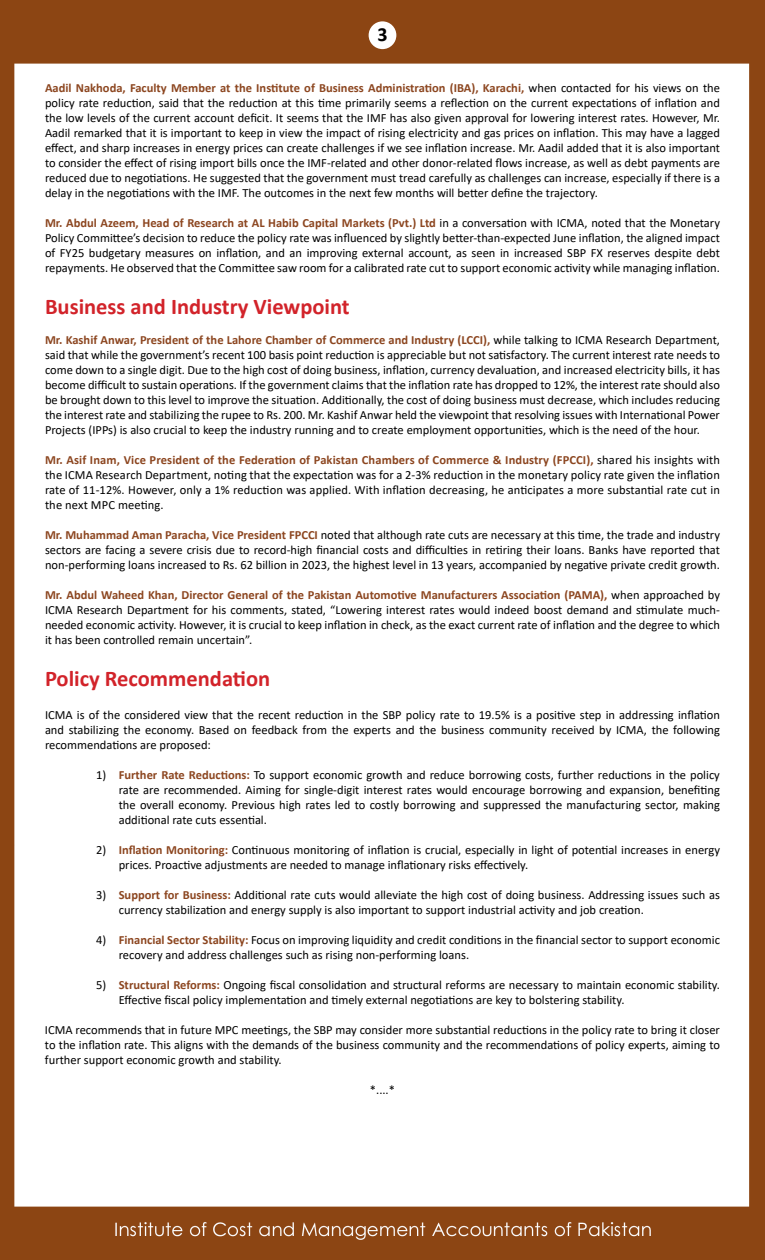
<style>
.page{position:relative;width:765px;height:1260px;background:#fff}
.page>*{position:absolute;margin:0;border:0;box-sizing:border-box;transform-origin:0 0}
.t1{font:700 22.5px "Calibri";color:#d2232a}
.t2{font:700 20px "Calibri";color:#000}
.t3{font:12.5px/15px "Calibri";color:#000;text-align:justify}
.s1{font-weight:700;color:#8c4620}
</style>
<div class="page">
<img style="left:0;top:0;width:765px;height:1260px">
<div style="left:369px;top:21px;width:27px;height:28px;background:#fff;border-radius:50%"></div>
<h2 class="t2" style="left:377px;top:20px;width:12px">3</h2>
<p class="t3" style="left:45px;top:80px;width:677px"><span class="s1">Aadil Nakhoda, Faculty Member at the Institute of Business Administration (IBA), Karachi,</span> when contacted for his views on the policy rate reduction, said that the reduction at this time primarily seems a reflection on the current expectations of inflation and the low levels of the current account deficit. It seems that the IMF has also given approval for lowering interest rates. However, Mr.<br>Aadil remarked that it is important to keep in view the impact of rising electricity and gas prices on inflation. This may have a lagged effect, and sharp increases in energy prices can create challenges if we see inflation increase. Mr. Aadil added that it is also important to consider the effect of rising import bills once the IMF-related and other donor-related flows increase, as well as debt payments are reduced due to negotiations. He suggested that the government must tread carefully as challenges can increase, especially if there is a delay in the negotiations with the IMF. The outcomes in the next few months will better define the trajectory.</p>
<p class="t3" style="left:45px;top:215px;width:677px"><span class="s1">Mr. Abdul Azeem, Head of Research at AL Habib Capital Markets (Pvt.) Ltd</span> in a conversation with ICMA, noted that the Monetary Policy Committee’s decision to reduce the policy rate was influenced by slightly better-than-expected June inflation, the aligned impact of FY25 budgetary measures on inflation, and an improving external account, as seen in increased SBP FX reserves despite debt repayments. He observed that the Committee saw room for a calibrated rate cut to support economic activity while managing inflation.</p>
<h1 class="t1" style="left:45px;top:290px;width:306px">Business and Industry Viewpoint</h1>
<p class="t3" style="left:45px;top:332px;width:677px"><span class="s1">Mr. Kashif Anwar, President of the Lahore Chamber of Commerce and Industry (LCCI),</span> while talking to ICMA Research Department, said that while the government’s recent 100 basis point reduction is appreciable but not satisfactory. The current interest rate needs to come down to a single digit. Due to the high cost of doing business, inflation, currency devaluation, and increased electricity bills, it has become difficult to sustain operations. If the government claims that the inflation rate has dropped to 12%, the interest rate should also be brought down to this level to improve the situation. Additionally, the cost of doing business must decrease, which includes reducing the interest rate and stabilizing the rupee to Rs. 200. Mr. Kashif Anwar held the viewpoint that resolving issues with International Power Projects (IPPs) is also crucial to keep the industry running and to create employment opportunities, which is the need of the hour.</p>
<p class="t3" style="left:45px;top:452px;width:676px"><span class="s1">Mr. Asif Inam, Vice President of the Federation of Pakistan Chambers of Commerce &amp; Industry (FPCCI),</span> shared his insights with the ICMA Research Department, noting that the expectation was for a 2-3% reduction in the monetary policy rate given the inflation rate of 11-12%. However, only a 1% reduction was applied. With inflation decreasing, he anticipates a more substantial rate cut in the next MPC meeting.</p>
<p class="t3" style="left:45px;top:527px;width:677px"><span class="s1">Mr. Muhammad Aman Paracha, Vice President FPCCI</span> noted that although rate cuts are necessary at this time, the trade and industry sectors are facing a severe crisis due to record-high financial costs and difficulties in retiring their loans. Banks have reported that non-performing loans increased to Rs. 62 billion in 2023, the highest level in 13 years, accompanied by negative private credit growth.</p>
<p class="t3" style="left:45px;top:587px;width:676px"><span class="s1">Mr. Abdul Waheed Khan, Director General of the Pakistan Automotive Manufacturers Association (PAMA),</span> when approached by ICMA Research Department for his comments, stated, “Lowering interest rates would indeed boost demand and stimulate much&shy;needed economic activity. However, it is crucial to keep inflation in check, as the exact current rate of inflation and the degree to which it has been controlled remain uncertain”.</p>
<h1 class="t1" style="left:45px;top:662px;width:227px">Policy Recommendation</h1>
<p class="t3" style="left:45px;top:707px;width:676px">ICMA is of the considered view that the recent reduction in the SBP policy rate to 19.5% is a positive step in addressing inflation and stabilizing the economy. Based on feedback from the experts and the business community received by ICMA, the following recommendations are proposed:</p>
<p class="t3" style="left:119px;top:767px;width:603px;text-indent:-22px">1) <span class="s1">Further Rate Reductions:</span> To support economic growth and reduce borrowing costs, further reductions in the policy rate are recommended. Aiming for single-digit interest rates would encourage borrowing and expansion, benefiting the overall economy. Previous high rates led to costly borrowing and suppressed the manufacturing sector, making additional rate cuts essential.</p>
<p class="t3" style="left:119px;top:842px;width:603px;text-indent:-23px">2) <span class="s1">Inflation Monitoring:</span> Continuous monitoring of inflation is crucial, especially in light of potential increases in energy prices. Proactive adjustments are needed to manage inflationary risks effectively.</p>
<p class="t3" style="left:119px;top:887px;width:603px;text-indent:-23px">3) <span class="s1">Support for Business:</span> Additional rate cuts would alleviate the high cost of doing business. Addressing issues such as currency stabilization and energy supply is also important to support industrial activity and job creation.</p>
<p class="t3" style="left:119px;top:932px;width:603px;text-indent:-23px">4) <span class="s1">Financial Sector Stability:</span> Focus on improving liquidity and credit conditions in the financial sector to support economic recovery and address challenges such as rising non-performing loans.</p>
<p class="t3" style="left:119px;top:977px;width:603px;text-indent:-23px">5) <span class="s1">Structural Reforms:</span> Ongoing fiscal consolidation and structural reforms are necessary to maintain economic stability.<br>Effective fiscal policy implementation and timely external negotiations are key to bolstering stability.</p>
<p class="t3" style="left:45px;top:1022px;width:677px">ICMA recommends that in future MPC meetings, the SBP may consider more substantial reductions in the policy rate to bring it closer to the inflation rate. This aligns with the demands of the business community and the recommendations of policy experts, aiming to further support economic growth and stability.</p>
<p class="t3" style="left:370px;top:1082px;width:27px">*....*</p>
</div>
